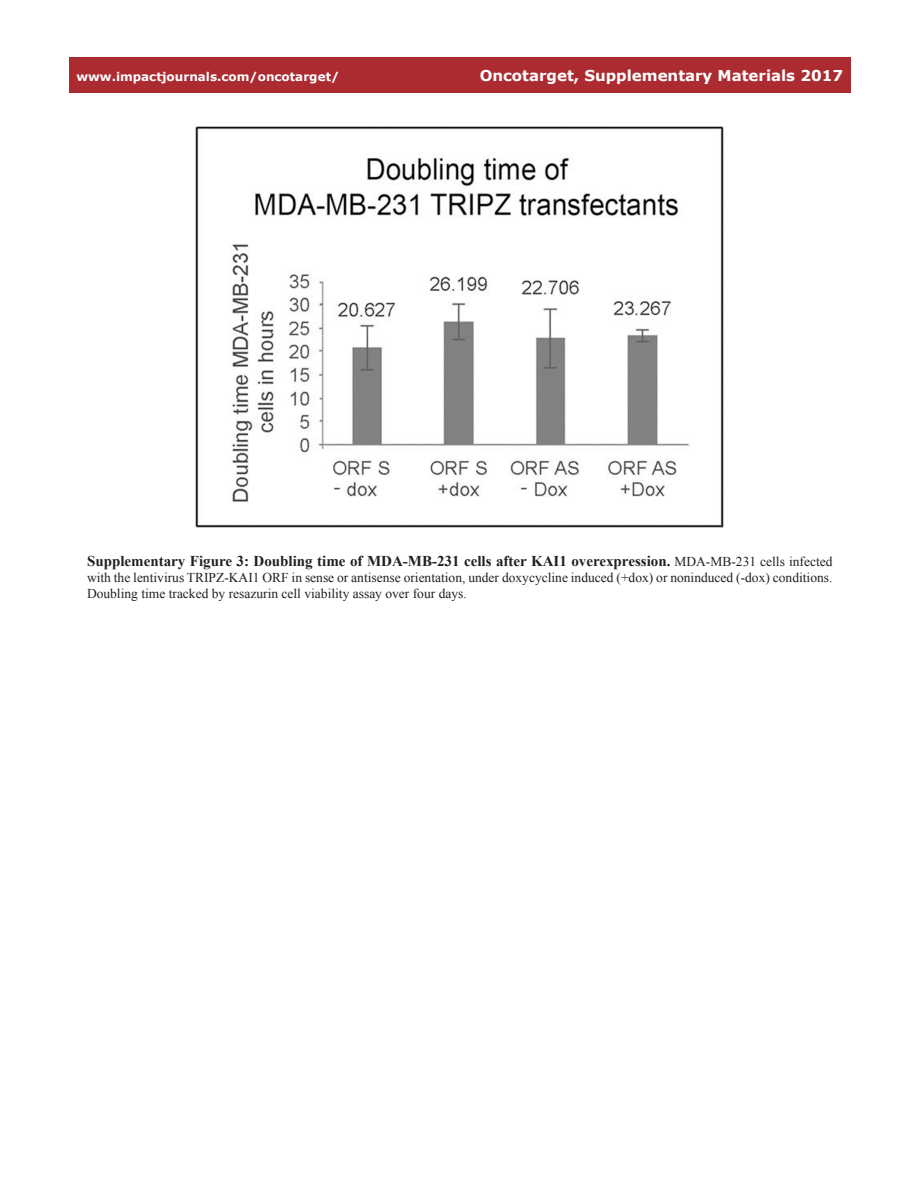
<style>
.page{position:relative;width:918px;height:1188px;background:#fff}
.page>*{position:absolute;margin:0;border:0;box-sizing:border-box;transform-origin:0 0}
.figuretext{font:700 15px "Times New Roman";color:#231f20}
.t1{font:700 15px "Verdana";color:#fff}
.figuretext-2{font:13.5px/16.2px "Times New Roman";color:#231f20}
.t2{font:700 12px "Verdana";color:#fff}
.s1{font-weight:400;font-size:13.5px}
</style>
<div class="page">
<div style="left:69px;top:57px;width:781px;height:36px;background:#ac2b31"></div>
<img style="left:195px;top:127px;width:529px;height:401px">
<p class="t2" style="left:76px;top:68px;width:264px">www.impactjournals.com/oncotarget/</p>
<p class="t1" style="left:480px;top:65px;width:365px">Oncotarget, Supplementary Materials 2017</p>
<p class="figuretext" style="left:87px;top:550px;width:747px">Supplementary Figure 3: Doubling time of MDA-MB-231 cells after KAI1 overexpression. <span class="s1">MDA-MB-231 cells infected</span></p>
<p class="figuretext-2" style="left:87px;top:569px;width:747px">with the lentivirus TRIPZ-KAI1 ORF in sense or antisense orientation, under doxycycline induced (+dox) or noninduced (-dox) conditions.<br>Doubling time tracked by resazurin cell viability assay over four days.</p>
</div>
